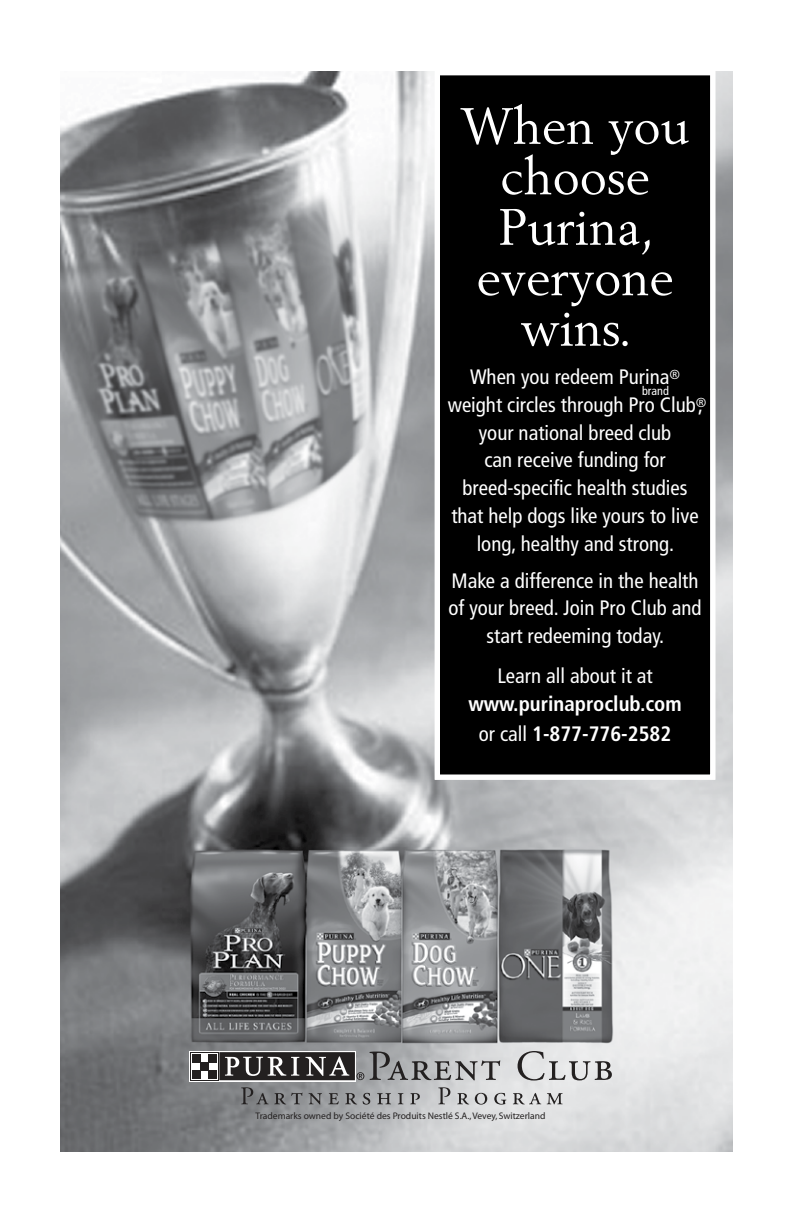
<style>
.page{position:relative;width:792px;height:1224px;background:#fff}
.page>*{position:absolute;margin:0;border:0;box-sizing:border-box;transform-origin:0 0}
.t1{font:50.4px/50.4px "Berling";color:#fff;text-align:center}
.t2{font:condensed 20.8px/27.8px "Frutiger";color:#fff;text-align:center}
.t3{font:700 condensed 20.8px/29.6px "Frutiger";color:#fff;text-align:center}
.t4{font:condensed 12.2px "Frutiger";color:#fff}
.t5{font:9.6px "Myriad";color:#232020}
.s1{font-family:"Myriad";font-stretch:normal}
.s2{font-weight:400}
</style>
<div class="page">
<img style="left:60px;top:71px;width:672px;height:1080px">
<div style="left:435px;top:71px;width:280px;height:709px;background:#000"></div>
<img style="left:183px;top:847px;width:435px;height:198px">
<svg style="left:518px;top:1051px;width:94px;height:30px;background:#c1c1c2"></svg>
<svg style="left:241px;top:1087px;width:62px;height:17px"></svg>
<svg style="left:309px;top:1093px;width:13px;height:12px"></svg>
<svg style="left:328px;top:1093px;width:11px;height:11px"></svg>
<svg style="left:345px;top:1093px;width:12px;height:11px"></svg>
<svg style="left:363px;top:1093px;width:7px;height:12px"></svg>
<svg style="left:377px;top:1093px;width:14px;height:11px"></svg>
<svg style="left:398px;top:1093px;width:5px;height:11px"></svg>
<svg style="left:410px;top:1093px;width:10px;height:11px"></svg>
<svg style="left:438px;top:1087px;width:12px;height:17px"></svg>
<svg style="left:457px;top:1093px;width:12px;height:11px"></svg>
<svg style="left:475px;top:1093px;width:12px;height:12px"></svg>
<svg style="left:494px;top:1093px;width:12px;height:12px"></svg>
<svg style="left:513px;top:1093px;width:28px;height:11px"></svg>
<svg style="left:547px;top:1093px;width:16px;height:11px"></svg>
<svg style="left:189px;top:1051px;width:167px;height:30px"></svg>
<div style="left:190px;top:1052px;width:29px;height:28px;background:#232020"></div>
<svg style="left:191px;top:1053px;width:27px;height:27px"></svg>
<svg style="left:356px;top:1052px;width:144px;height:28px;background:#9c9c9e"></svg>
<div style="left:219px;top:1052px;width:136px;height:28px;background:#232020"></div>
<svg style="left:225px;top:1057px;width:74px;height:19px"></svg>
<svg style="left:306px;top:1056px;width:43px;height:20px"></svg>
<div style="left:191px;top:1053px;width:26px;height:26px;background:linear-gradient(to right,#fff,#fff)"></div>
<div style="left:192px;top:1070px;width:8px;height:8px;background:#232020"></div>
<div style="left:208px;top:1070px;width:8px;height:8px;background:#232020"></div>
<div style="left:200px;top:1062px;width:8px;height:8px;background:#232020"></div>
<div style="left:192px;top:1054px;width:8px;height:8px;background:#232020"></div>
<div style="left:208px;top:1054px;width:8px;height:8px;background:#232020"></div>
<h1 class="t1" style="left:461px;top:100px;width:230px">When you choose<br>Purina, everyone wins.</h1>
<p class="t2" style="left:448px;top:363px;width:260px">When you redeem Purina<span class="s1">® </span>weight circles through Pro Club<span class="s1">®</span>, your national breed club<br>can receive funding for breed-specific health studies that help dogs like yours to live long, healthy and strong.</p>
<p class="t2" style="left:448px;top:567px;width:255px">Make a difference in the health of your breed. Join Pro Club and start redeeming today.</p>
<p class="t2" style="left:497px;top:662px;width:157px">Learn all about it at</p>
<p class="t3" style="left:468px;top:689px;width:215px">www.purinaproclub.com <span class="s2">or call</span> 1-877-776-2582</p>
<p class="t4" style="left:642px;top:384px;width:28px">brand</p>
<p class="t5" style="left:255px;top:1111px;width:291px">Trademarks owned by Société des Produits Nestlé S.A., Vevey, Switzerland</p>
</div>
